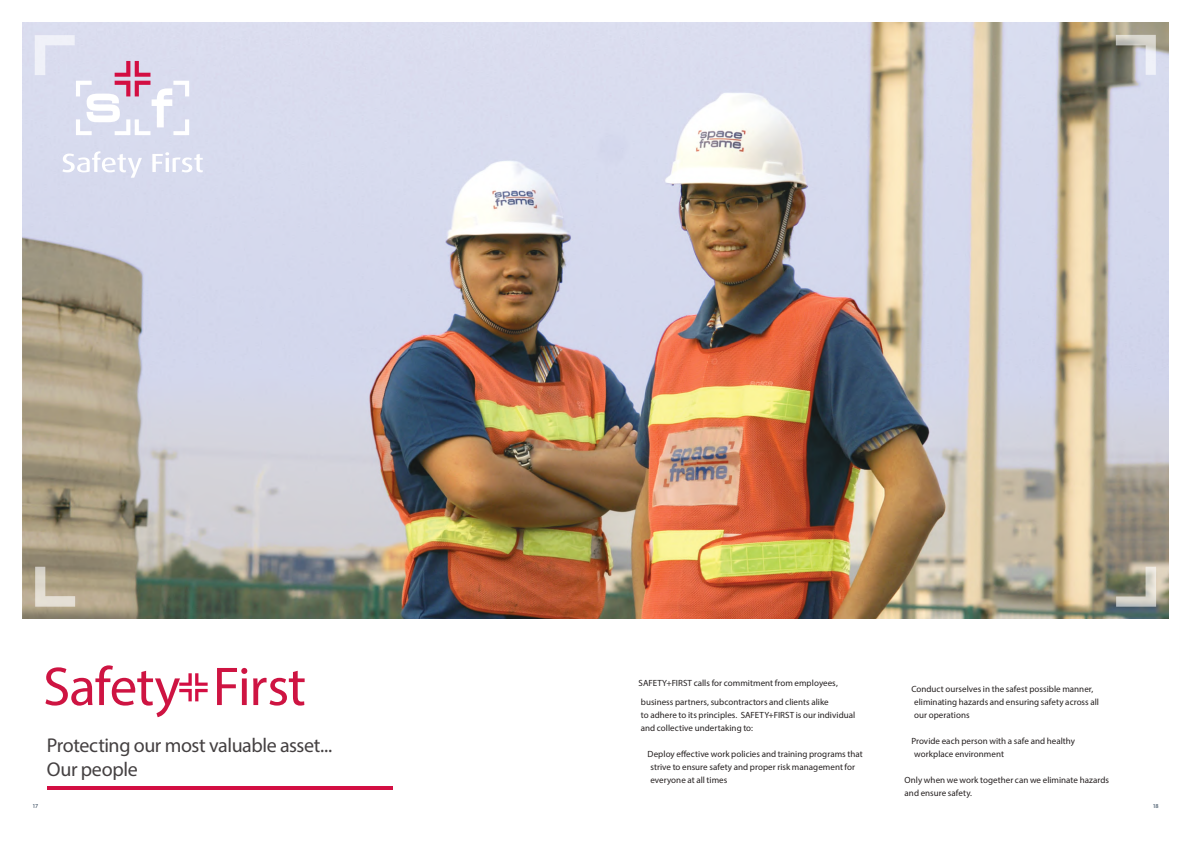
<style>
.page{position:relative;width:1191px;height:842px;background:#fff}
.page>*{position:absolute;margin:0;border:0;box-sizing:border-box;transform-origin:0 0}
.t1{font:55px "Myriad Pro";letter-spacing:-.02em;color:#ce1442}
.t2{font:20px/24px "Myriad Pro";letter-spacing:-.02em;color:#444041}
.t3{font:9px/13px "Myriad Pro";letter-spacing:.005em;color:#241f1f}
.t4{font:9px "Myriad Pro";color:#231f20}
.t5{font:6px "Myriad Pro";color:#273c51}
</style>
<div class="page">
<img style="left:23px;top:23px;width:1145px;height:595px">
<svg style="left:1116px;top:567px;width:40px;height:40px"></svg>
<svg style="left:35px;top:567px;width:40px;height:40px"></svg>
<svg style="left:1115px;top:35px;width:40px;height:40px"></svg>
<hr style="left:47px;top:787px;width:346px;height:3px;background:#d30e42">
<svg style="left:62px;top:151px;width:80px;height:27px"></svg>
<svg style="left:152px;top:152px;width:51px;height:20px"></svg>
<svg style="left:35px;top:35px;width:154px;height:100px"></svg>
<svg style="left:179px;top:673px;width:29px;height:28px"></svg>
<h1 class="t1" style="left:43px;top:653px;width:264px">Safety First</h1>
<h2 class="t2" style="left:47px;top:733px;width:287px">Protecting our most valuable asset...<br>Our people</h2>
<p class="t4" style="left:638px;top:678px;width:201px">SAFETY+FIRST calls for commitment from employees,</p>
<p class="t3" style="left:641px;top:695px;width:216px">business partners, subcontractors and clients alike<br>to adhere to its principles. SAFETY+FIRST is our individual and collective undertaking to:</p>
<p class="t3" style="left:650px;top:747px;width:214px;text-indent:-3px">Deploy effective work policies and training programs that strive to ensure safety and proper risk management for everyone at all times</p>
<p class="t3" style="left:914px;top:682px;width:186px;text-indent:-3px">Conduct ourselves in the safest possible manner, eliminating hazards and ensuring safety across all our operations</p>
<p class="t3" style="left:914px;top:734px;width:162px;text-indent:-3px">Provide each person with a safe and healthy workplace environment</p>
<p class="t3" style="left:904px;top:773px;width:206px">Only when we work together can we eliminate hazards and ensure safety.</p>
<p class="t5" style="left:32px;top:803px;width:7px">17</p>
<p class="t5" style="left:1152px;top:803px;width:7px">18</p>
</div>
